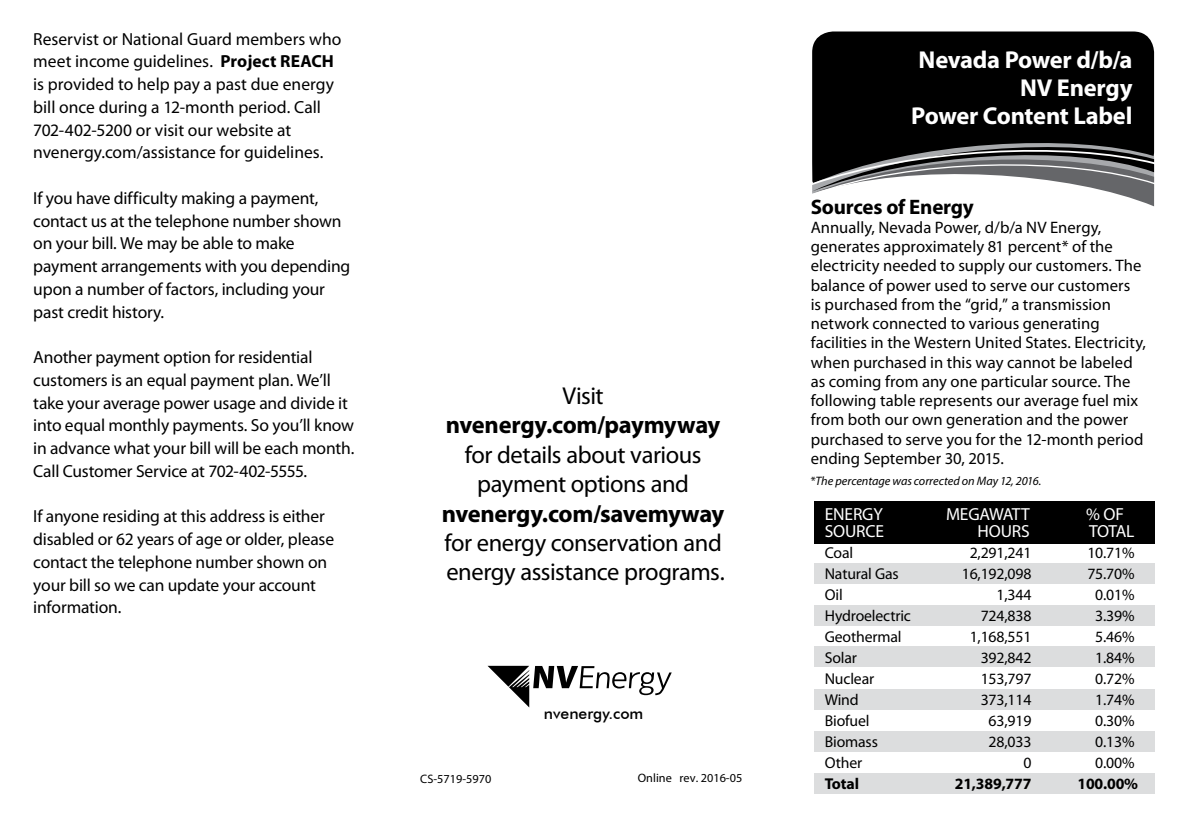
<style>
.page{position:relative;width:1182px;height:819px;background:#fff}
.page>*{position:absolute;margin:0;border:0;box-sizing:border-box;transform-origin:0 0}
.rate_body{font:24.5px "Myriad Pro";letter-spacing:-.015em;color:#000}
.rate_body-2{font:700 24.5px "Myriad Pro";letter-spacing:-.015em;color:#000}
.rate_head{font:700 24.5px "Myriad Pro";letter-spacing:-.015em;color:#fff}
.headline{font:700 21px "Myriad Pro";letter-spacing:-.01em;color:#000}
.rate_body-3{font:17.5px/22.8px "Myriad Pro";letter-spacing:-.01em;color:#000}
.t1{font:17.5px "Myriad Pro";letter-spacing:-.01em;color:#fff}
.rate_body-4{font:16.62px/19.2px "Myriad Pro";letter-spacing:.005em;color:#000}
.aa_PUC_numbers2{font:15.75px "Myriad Pro";letter-spacing:-.01em;color:#000}
.aa_PUC_numbers2-2{font:700 15.75px "Myriad Pro";letter-spacing:-.01em;color:#000}
.t2{font:500 15.75px "Futura BT";color:#000}
.rate_body-5{font:italic 12.25px "Myriad Pro";color:#000}
.t3{font:12.25px "Myriad Pro";color:#000}
.s1{font-weight:700}
.s2{font-style:normal}
</style>
<div class="page">
<div style="left:812px;top:32px;width:341px;height:84px;background:#000"></div>
<svg style="left:812px;top:116px;width:343px;height:91px"></svg>
<div style="left:814px;top:501px;width:340px;height:43px;background:#000"></div>
<div style="left:814px;top:563px;width:340px;height:20px;background:#dcddde"></div>
<div style="left:814px;top:774px;width:340px;height:20px;background:#dcddde"></div>
<div style="left:814px;top:606px;width:340px;height:20px;background:#dcddde"></div>
<div style="left:814px;top:647px;width:340px;height:20px;background:#dcddde"></div>
<div style="left:814px;top:689px;width:340px;height:21px;background:#dcddde"></div>
<div style="left:814px;top:732px;width:340px;height:20px;background:#dcddde"></div>
<svg style="left:488px;top:666px;width:183px;height:42px"></svg>
<p class="rate_body-3" style="left:33px;top:27px;width:310px">Reservist or National Guard members who meet income guidelines. <span class="s1">Project REACH </span>is provided to help pay a past due energy bill once during a 12-month period. Call 702-402-5200 or visit our website at nvenergy.com/assistance for guidelines.</p>
<p class="rate_body-3" style="left:33px;top:186px;width:318px">If you have difficulty making a payment, contact us at the telephone number shown on your bill. We may be able to make payment arrangements with you depending upon a number of factors, including your past credit history.</p>
<p class="rate_body-3" style="left:33px;top:346px;width:322px">Another payment option for residential customers is an equal payment plan. We’ll take your average power usage and divide it into equal monthly payments. So you’ll know in advance what your bill will be each month.</p>
<p class="rate_body-3" style="left:33px;top:459px;width:275px">Call Customer Service at 702-402-5555.</p>
<p class="rate_body-3" style="left:33px;top:505px;width:302px">If anyone residing at this address is either disabled or 62 years of age or older, please contact the telephone number shown on your bill so we can update your account information.</p>
<p class="rate_body" style="left:562px;top:381px;width:43px">Visit</p>
<p class="rate_body-2" style="left:446px;top:409px;width:276px">nvenergy.com/paymyway</p>
<p class="rate_body" style="left:464px;top:439px;width:238px">for details about various</p>
<p class="rate_body" style="left:477px;top:469px;width:213px">payment options and</p>
<p class="rate_body-2" style="left:442px;top:497px;width:284px">nvenergy.com/savemyway</p>
<p class="rate_body" style="left:444px;top:528px;width:279px">for energy conservation and</p>
<p class="rate_body" style="left:446px;top:557px;width:280px">energy assistance programs.</p>
<p class="t2" style="left:544px;top:704px;width:101px">nvenergy.com</p>
<p class="t3" style="left:420px;top:771px;width:73px">CS-5719-5970</p>
<p class="t3" style="left:637px;top:770px;width:106px">Online rev. 2016-05</p>
<p class="rate_head" style="left:918px;top:43px;width:215px">Nevada Power d/b/a</p>
<p class="rate_head" style="left:1020px;top:71px;width:114px">NV Energy</p>
<p class="rate_head" style="left:911px;top:99px;width:223px">Power Content Label</p>
<p class="headline" style="left:810px;top:193px;width:165px">Sources of Energy</p>
<p class="rate_body-4" style="left:810px;top:217px;width:336px">Annually, Nevada Power, d/b/a NV Energy, generates approximately 81 percent* of the electricity needed to supply our customers. The balance of power used to serve our customers<br>is purchased from the “grid,” a transmission network connected to various generating facilities in the Western United States. Electricity, when purchased in this way cannot be labeled as coming from any one particular source. The following table represents our average fuel mix from both our own generation and the power purchased to serve you for the 12-month period ending September 30, 2015.</p>
<p class="rate_body-5" style="left:810px;top:473px;width:232px"><span class="s2">*</span>The percentage was corrected on May 12, 2016.</p>
<p class="t1" style="left:824px;top:503px;width:60px">ENERGY</p>
<p class="t1" style="left:945px;top:503px;width:85px">MEGAWATT</p>
<p class="t1" style="left:1086px;top:503px;width:39px">% OF</p>
<p class="t1" style="left:824px;top:521px;width:61px">SOURCE</p>
<p class="t1" style="left:977px;top:521px;width:54px">HOURS</p>
<p class="t1" style="left:1088px;top:521px;width:47px">TOTAL</p>
<p class="aa_PUC_numbers2" style="left:824px;top:543px;width:30px">Coal</p>
<p class="aa_PUC_numbers2" style="left:969px;top:543px;width:63px">2,291,241</p>
<p class="aa_PUC_numbers2" style="left:1087px;top:543px;width:49px">10.71%</p>
<p class="aa_PUC_numbers2" style="left:824px;top:564px;width:76px">Natural Gas</p>
<p class="aa_PUC_numbers2" style="left:961px;top:564px;width:71px">16,192,098</p>
<p class="aa_PUC_numbers2" style="left:1087px;top:564px;width:49px">75.70%</p>
<p class="aa_PUC_numbers2" style="left:824px;top:585px;width:19px">Oil</p>
<p class="aa_PUC_numbers2" style="left:996px;top:585px;width:36px">1,344</p>
<p class="aa_PUC_numbers2" style="left:1095px;top:585px;width:41px">0.01%</p>
<p class="aa_PUC_numbers2" style="left:824px;top:606px;width:88px">Hydroelectric</p>
<p class="aa_PUC_numbers2" style="left:980px;top:606px;width:52px">724,838</p>
<p class="aa_PUC_numbers2" style="left:1095px;top:606px;width:41px">3.39%</p>
<p class="aa_PUC_numbers2" style="left:824px;top:627px;width:78px">Geothermal</p>
<p class="aa_PUC_numbers2" style="left:969px;top:627px;width:63px">1,168,551</p>
<p class="aa_PUC_numbers2" style="left:1095px;top:627px;width:41px">5.46%</p>
<p class="aa_PUC_numbers2" style="left:824px;top:648px;width:34px">Solar</p>
<p class="aa_PUC_numbers2" style="left:980px;top:648px;width:52px">392,842</p>
<p class="aa_PUC_numbers2" style="left:1095px;top:648px;width:41px">1.84%</p>
<p class="aa_PUC_numbers2" style="left:824px;top:669px;width:51px">Nuclear</p>
<p class="aa_PUC_numbers2" style="left:980px;top:669px;width:52px">153,797</p>
<p class="aa_PUC_numbers2" style="left:1095px;top:669px;width:41px">0.72%</p>
<p class="aa_PUC_numbers2" style="left:824px;top:690px;width:35px">Wind</p>
<p class="aa_PUC_numbers2" style="left:980px;top:690px;width:52px">373,114</p>
<p class="aa_PUC_numbers2" style="left:1095px;top:690px;width:41px">1.74%</p>
<p class="aa_PUC_numbers2" style="left:824px;top:711px;width:46px">Biofuel</p>
<p class="aa_PUC_numbers2" style="left:988px;top:711px;width:44px">63,919</p>
<p class="aa_PUC_numbers2" style="left:1095px;top:711px;width:41px">0.30%</p>
<p class="aa_PUC_numbers2" style="left:824px;top:732px;width:55px">Biomass</p>
<p class="aa_PUC_numbers2" style="left:988px;top:732px;width:44px">28,033</p>
<p class="aa_PUC_numbers2" style="left:1095px;top:732px;width:41px">0.13%</p>
<p class="aa_PUC_numbers2" style="left:824px;top:753px;width:39px">Other</p>
<p class="aa_PUC_numbers2" style="left:1023px;top:753px;width:10px">0</p>
<p class="aa_PUC_numbers2" style="left:1095px;top:753px;width:41px">0.00%</p>
<p class="aa_PUC_numbers2-2" style="left:824px;top:774px;width:36px">Total</p>
<p class="aa_PUC_numbers2-2" style="left:954px;top:774px;width:78px">21,389,777</p>
<p class="aa_PUC_numbers2-2" style="left:1077px;top:774px;width:62px">100.00%</p>
</div>
